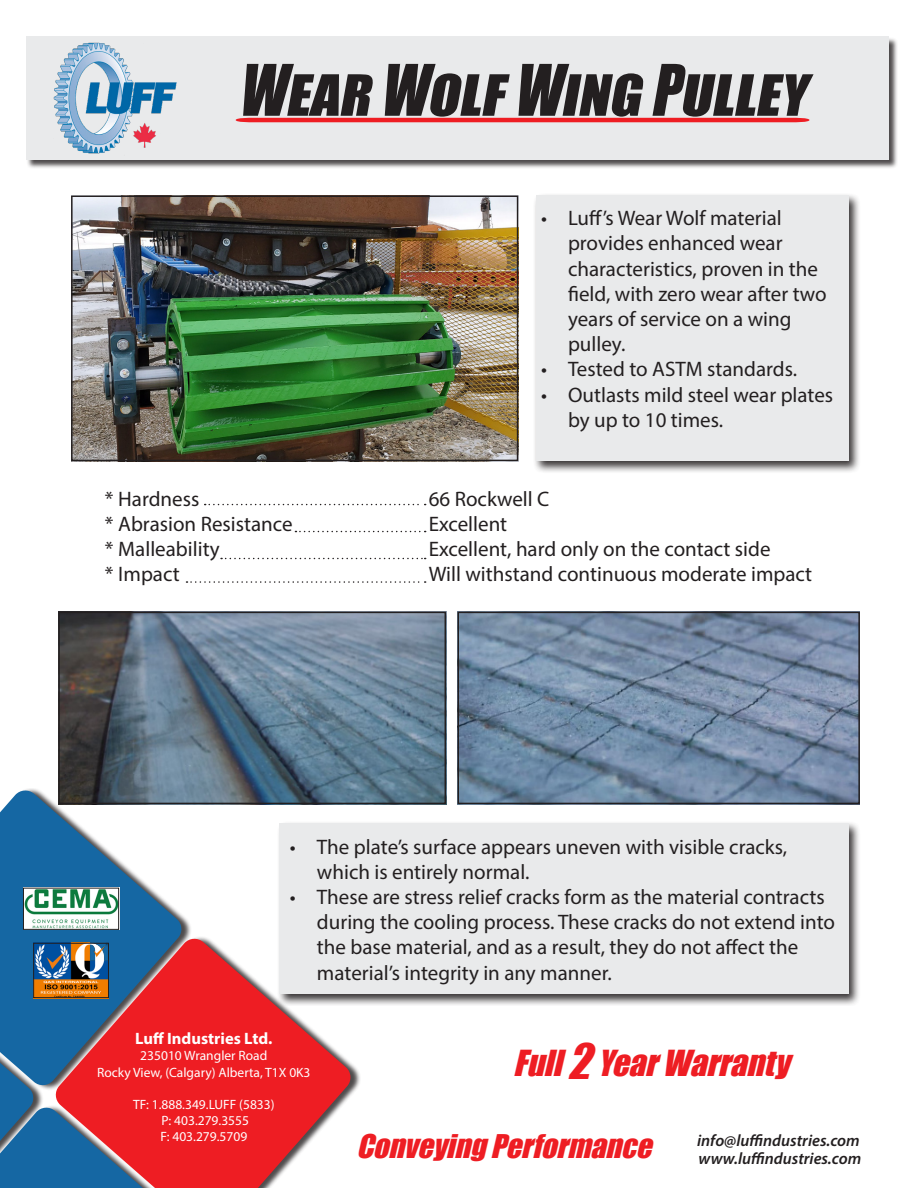
<style>
.page{position:relative;width:918px;height:1188px;background:#fff}
.page>*{position:absolute;margin:0;border:0;box-sizing:border-box;transform-origin:0 0}
.t1{font:italic 52.5px "Impact";color:#231f20;scale:1.1 1}
.t2{font:italic 33px "Impact";color:#ee1d23}
.t3{font:italic 30px "Impact";color:#ee1d23}
.t4{font:21px/25.2px "Myriad Pro";color:#231f20}
.t5{font:italic 600 16.5px "Myriad Pro";color:#231f20}
.t6{font:700 16.5px "Myriad Pro";color:#fff}
.t7{font:13.5px "Myriad Pro";color:#fff}
.s1{font-size:65.7px}
.s2{font-size:45px}
</style>
<div class="page">
<svg style="left:205px;top:504px;width:221px;height:1px"></svg>
<svg style="left:295px;top:531px;width:131px;height:1px"></svg>
<svg style="left:221px;top:558px;width:205px;height:1px"></svg>
<svg style="left:187px;top:581px;width:239px;height:2px"></svg>
<svg style="left:0;top:789px;width:183px;height:169px;fill:#1567a3"></svg>
<svg style="left:0;top:958px;width:54px;height:230px;background:#266fa4"></svg>
<svg style="left:54px;top:937px;width:298px;height:251px;background:#cb4b57"></svg>
<div style="left:27px;top:37px;width:872px;height:132px;background:#231f20;opacity:.8"></div>
<div style="left:27px;top:37px;width:862px;height:123px;background:#e9eaeb"></div>
<hr style="left:236px;top:118px;width:573px;height:4px;background:#ee1d23">
<img style="left:53px;top:42px;width:123px;height:112px">
<img style="left:35px;top:945px;width:72px;height:51px">
<div style="left:33px;top:943px;width:76px;height:55px;border:1px solid #231f20"></div>
<img style="left:25px;top:890px;width:92px;height:38px">
<div style="left:23px;top:888px;width:96px;height:42px;border:1px solid #231f20"></div>
<img style="left:461px;top:615px;width:396px;height:186px">
<div style="left:458px;top:612px;width:402px;height:192px;border:2px solid #231f20"></div>
<img style="left:61px;top:615px;width:382px;height:186px">
<div style="left:58px;top:612px;width:388px;height:192px;border:2px solid #231f20"></div>
<div style="left:276px;top:821px;width:585px;height:185px;background:#231f20;opacity:.9"></div>
<div style="left:279px;top:824px;width:570px;height:170px;background:#e9eaeb"></div>
<img style="left:74px;top:198px;width:441px;height:260px">
<div style="left:71px;top:195px;width:447px;height:266px;border:2px solid #231f20"></div>
<div style="left:533px;top:192px;width:328px;height:282px;background:#231f20;opacity:.9"></div>
<div style="left:536px;top:195px;width:313px;height:266px;background:#e9eaeb"></div>
<p class="t1" style="left:238px;top:54px;width:531px"><span class="s1">W</span>EAR <span class="s1">W</span>OLF<span class="s1">W</span>ING <span class="s1">P</span>ULLEY</p>
<p class="t4" style="left:568px;top:205px;width:260px;text-indent:-27px">• Luff’s Wear Wolf material provides enhanced wear characteristics, proven in the field, with zero wear after two years of service on a wing pulley.</p>
<p class="t4" style="left:541px;top:356px;width:258px">• Tested to ASTM standards.</p>
<p class="t4" style="left:568px;top:382px;width:267px;text-indent:-27px">• Outlasts mild steel wear plates by up to 10 times.</p>
<p class="t4" style="left:105px;top:486px;width:96px">* Hardness</p>
<p class="t4" style="left:429px;top:486px;width:122px">66 Rockwell C</p>
<p class="t4" style="left:105px;top:511px;width:189px">* Abrasion Resistance</p>
<p class="t4" style="left:429px;top:511px;width:80px">Excellent</p>
<p class="t4" style="left:105px;top:536px;width:116px">* Malleability</p>
<p class="t4" style="left:429px;top:536px;width:343px">Excellent, hard only on the contact side</p>
<p class="t4" style="left:105px;top:561px;width:76px">* Impact</p>
<p class="t4" style="left:429px;top:561px;width:385px">Will withstand continuous moderate impact</p>
<p class="t4" style="left:317px;top:834px;width:472px;text-indent:-27px">• The plate’s surface appears uneven with visible cracks, which is entirely normal.</p>
<p class="t4" style="left:317px;top:884px;width:520px;text-indent:-27px">• These are stress relief cracks form as the material contracts during the cooling process. These cracks do not extend into the base material, and as a result, they do not affect the material’s integrity in any manner.</p>
<p class="t6" style="left:135px;top:1028px;width:139px">Luff Industries Ltd.</p>
<p class="t7" style="left:140px;top:1048px;width:129px">235010 Wrangler Road</p>
<p class="t7" style="left:97px;top:1064px;width:215px">Rocky View, (Calgary) Alberta, T1X 0K3</p>
<p class="t7" style="left:133px;top:1096px;width:143px">TF: 1.888.349.LUFF (5833)</p>
<p class="t7" style="left:162px;top:1112px;width:89px">P: 403.279.3555</p>
<p class="t7" style="left:160px;top:1129px;width:88px">F: 403.279.5709</p>
<p class="t2" style="left:513px;top:1038px;width:289px">Full<span class="s2">2</span>YearWarranty</p>
<p class="t3" style="left:356px;top:1123px;width:307px">ConveyingPerformance</p>
<p class="t5" style="left:697px;top:1130px;width:164px">info@luffindustries.com</p>
<p class="t5" style="left:699px;top:1148px;width:164px">www.luffindustries.com</p>
</div>
